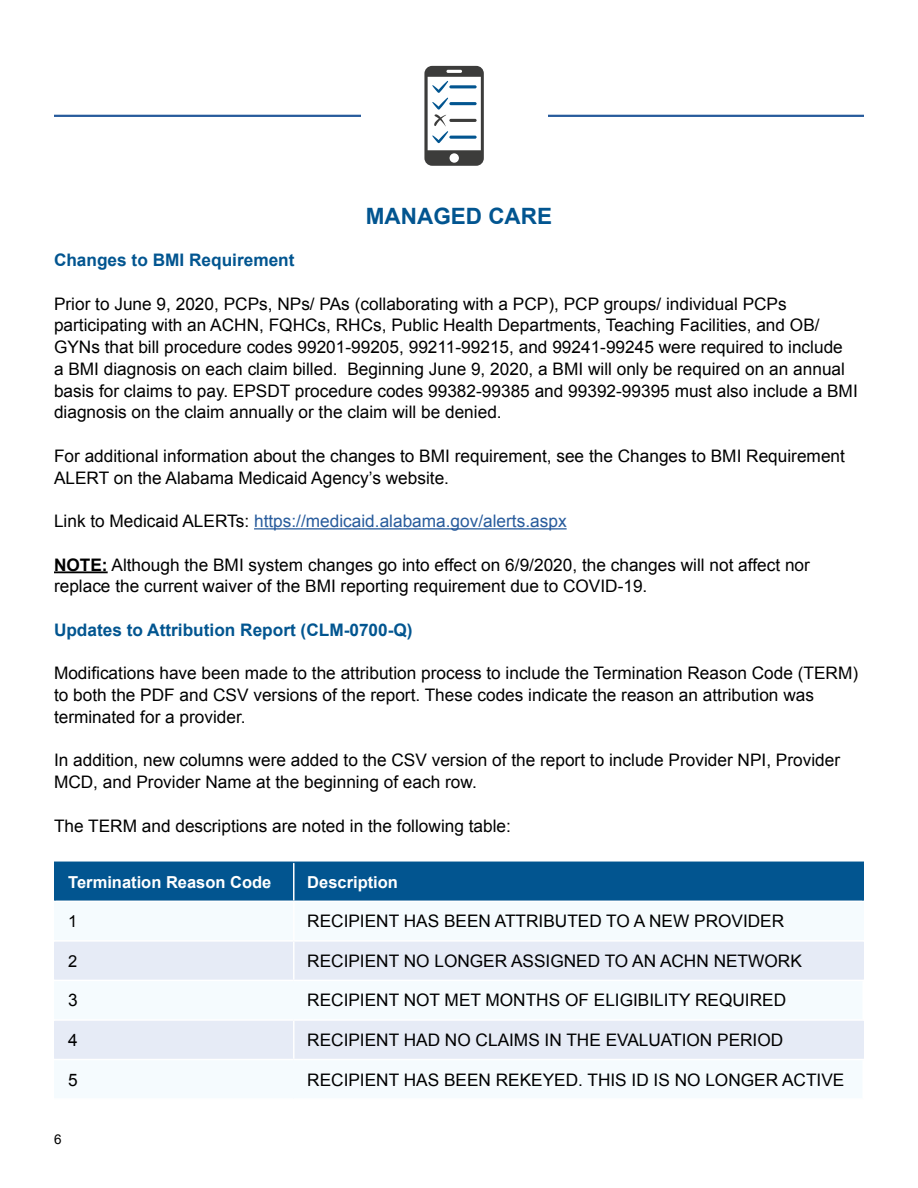
<style>
.page{position:relative;width:918px;height:1188px;background:#fff}
.page>*{position:absolute;margin:0;border:0;box-sizing:border-box;transform-origin:0 0}
.t1{font:700 22.5px "Arial";color:#025590}
.t2{font:17.25px/21.8px "Arial";color:#000}
.t3{font:700 17.25px "Arial";color:#025590}
.t4{font:17.25px "Arial";color:#275b9c}
.t5{font:700 16.5px "Arial";color:#fff}
.t6{font:16.5px "Arial";color:#000}
.t7{font:13.5px "Arial";color:#000}
.s1{color:#000}
.s2{font-weight:700}
</style>
<div class="page">
<div style="left:56px;top:863px;width:806px;height:38px;background:#025590"></div>
<svg style="left:56px;top:942px;width:806px;height:117px;fill:#e6ebf6"></svg>
<hr style="left:293px;top:942px;width:2px;height:38px;background:#fff">
<hr style="left:293px;top:1021px;width:2px;height:38px;background:#fff">
<hr style="left:293px;top:863px;width:2px;height:38px;background:#fff">
<hr style="left:54px;top:902px;width:2px;height:38px;background:#f5fbfe">
<hr style="left:862px;top:902px;width:2px;height:38px;background:#f5fbfe">
<hr style="left:54px;top:942px;width:2px;height:38px;background:#e6ebf6">
<hr style="left:862px;top:942px;width:2px;height:38px;background:#e6ebf6">
<hr style="left:54px;top:1021px;width:2px;height:38px;background:#e6ebf6">
<hr style="left:862px;top:1021px;width:2px;height:38px;background:#e6ebf6">
<hr style="left:54px;top:863px;width:2px;height:38px;background:#025590">
<hr style="left:54px;top:862px;width:240px;height:1px;background:#025590">
<hr style="left:294px;top:862px;width:570px;height:1px;background:#025590">
<hr style="left:862px;top:863px;width:2px;height:38px;background:#025590">
<hr style="left:54px;top:981px;width:2px;height:38px;background:#f5fbfe">
<hr style="left:54px;top:980px;width:240px;height:1px;background:#fff">
<hr style="left:54px;top:1019px;width:240px;height:2px;background:#fff">
<hr style="left:293px;top:981px;width:2px;height:38px;background:#f5fbfe">
<hr style="left:294px;top:980px;width:570px;height:1px;background:#fff">
<hr style="left:294px;top:1019px;width:570px;height:2px;background:#fff">
<hr style="left:54px;top:1060px;width:2px;height:38px;background:#f5fbfe">
<hr style="left:293px;top:1060px;width:2px;height:38px;background:#f5fbfe">
<hr style="left:254px;top:528px;width:313px;height:1px;background:#275b9c">
<hr style="left:54px;top:571px;width:54px;height:2px;background:#000">
<hr style="left:54px;top:115px;width:810px;height:2px;background:#275b9c">
<div style="left:361px;top:54px;width:187px;height:124px;background:#fff"></div>
<svg style="left:424px;top:66px;width:60px;height:100px"></svg>
<hr style="left:449px;top:119px;width:28px;height:3px;background:#3c3c3b;border-radius:2px">
<hr style="left:449px;top:102px;width:28px;height:3px;background:#025590;border-radius:2px">
<hr style="left:449px;top:85px;width:28px;height:3px;background:#025590;border-radius:2px">
<h1 class="t1" style="left:366px;top:201px;width:188px">MANAGED CARE</h1>
<p class="t3" style="left:54px;top:249px;width:242px">Changes to BMI Requirement</p>
<p class="t2" style="left:54px;top:293px;width:805px">Prior to June 9, 2020, PCPs, NPs/ PAs (collaborating with a PCP), PCP groups/ individual PCPs participating with an ACHN, FQHCs, RHCs, Public Health Departments, Teaching Facilities, and OB/ GYNs that bill procedure codes 99201-99205, 99211-99215, and 99241-99245 were required to include<br>a BMI diagnosis on each claim billed. Beginning June 9, 2020, a BMI will only be required on an annual basis for claims to pay. EPSDT procedure codes 99382-99385 and 99392-99395 must also include a BMI diagnosis on the claim annually or the claim will be denied.</p>
<p class="t2" style="left:54px;top:445px;width:792px">For additional information about the changes to BMI requirement, see the Changes to BMI Requirement<br>ALERT on the Alabama Medicaid Agency’s website.</p>
<p class="t4" style="left:54px;top:510px;width:514px"><span class="s1">Link to Medicaid ALERTs:</span> https://medicaid.alabama.gov/alerts.aspx</p>
<p class="t2" style="left:54px;top:554px;width:757px"><span class="s2">NOTE:</span> Although the BMI system changes go into effect on 6/9/2020, the changes will not affect nor replace the current waiver of the BMI reporting requirement due to COVID-19.</p>
<p class="t3" style="left:54px;top:618px;width:360px">Updates to Attribution Report (CLM-0700-Q)</p>
<p class="t2" style="left:54px;top:663px;width:806px">Modifications have been made to the attribution process to include the Termination Reason Code (TERM) to both the PDF and CSV versions of the report. These codes indicate the reason an attribution was terminated for a provider.</p>
<p class="t2" style="left:54px;top:750px;width:788px">In addition, new columns were added to the CSV version of the report to include Provider NPI, Provider<br>MCD, and Provider Name at the beginning of each row.</p>
<p class="t2" style="left:54px;top:815px;width:459px">The TERM and descriptions are noted in the following table:</p>
<p class="t5" style="left:68px;top:871px;width:205px">Termination Reason Code</p>
<p class="t5" style="left:307px;top:871px;width:92px">Description</p>
<p class="t6" style="left:68px;top:910px;width:11px">1</p>
<p class="t2" style="left:307px;top:911px;width:479px">RECIPIENT HAS BEEN ATTRIBUTED TO A NEW PROVIDER</p>
<p class="t6" style="left:68px;top:950px;width:11px">2</p>
<p class="t2" style="left:307px;top:950px;width:496px">RECIPIENT NO LONGER ASSIGNED TO AN ACHN NETWORK</p>
<p class="t2" style="left:68px;top:990px;width:11px">3</p>
<p class="t2" style="left:307px;top:990px;width:480px">RECIPIENT NOT MET MONTHS OF ELIGIBILITY REQUIRED</p>
<p class="t2" style="left:68px;top:1029px;width:11px">4</p>
<p class="t2" style="left:307px;top:1029px;width:478px">RECIPIENT HAD NO CLAIMS IN THE EVALUATION PERIOD</p>
<p class="t2" style="left:68px;top:1069px;width:11px">5</p>
<p class="t2" style="left:307px;top:1069px;width:539px">RECIPIENT HAS BEEN REKEYED. THIS ID IS NO LONGER ACTIVE</p>
<p class="t7" style="left:54px;top:1130px;width:9px">6</p>
</div>
